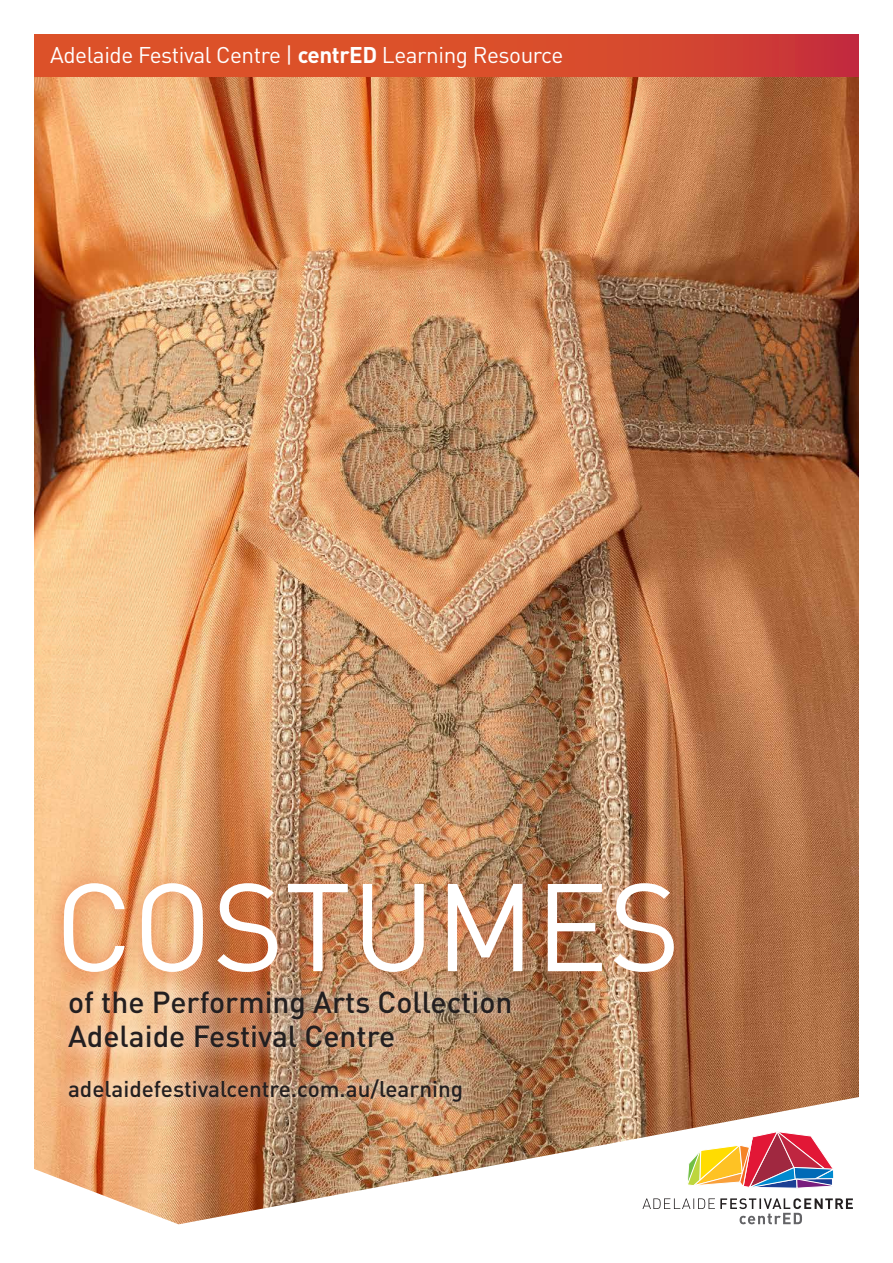
<style>
.page{position:relative;width:893px;height:1263px;background:#fff}
.page>*{position:absolute;margin:0;border:0;box-sizing:border-box;transform-origin:0 0}
.t1{font:122.55px "DIN";color:#fff}
.t2{font:500 30px/34.5px "DIN";color:#231f20}
.t3{font:22.5px "DIN";letter-spacing:-.02em;color:#fff}
.t4{font:500 22.5px "DIN";color:#231f20}
.s1{font-weight:700}
</style>
<div class="page">
<img style="left:34px;top:77px;width:825px;height:1014px">
<img style="left:34px;top:1091px;width:825px;height:134px">
<div style="left:51px;top:1061px;width:429px;height:59px;background:#fff;opacity:.75"></div>
<svg style="left:686px;top:1122px;width:149px;height:67px"></svg>
<svg style="left:642px;top:1198px;width:211px;height:26px"></svg>
<svg style="left:34px;top:34px;width:825px;height:43px;background:#d74a2d"></svg>
<div style="left:45px;top:865px;width:647px;height:125px;background:#dc5129;opacity:.55"></div>
<div style="left:50px;top:972px;width:480px;height:95px;background:#fff;opacity:.75"></div>
<p class="t3" style="left:50px;top:41px;width:515px">Adelaide Festival Centre | <span class="s1">centrED</span> Learning Resource</p>
<h1 class="t1" style="left:55px;top:850px;width:628px">COSTUMES</h1>
<p class="t2" style="left:68px;top:984px;width:446px">of the Performing Arts Collection<br>Adelaide Festival Centre</p>
<p class="t4" style="left:68px;top:1074px;width:397px">adelaidefestivalcentre.com.au/learning</p>
</div>
